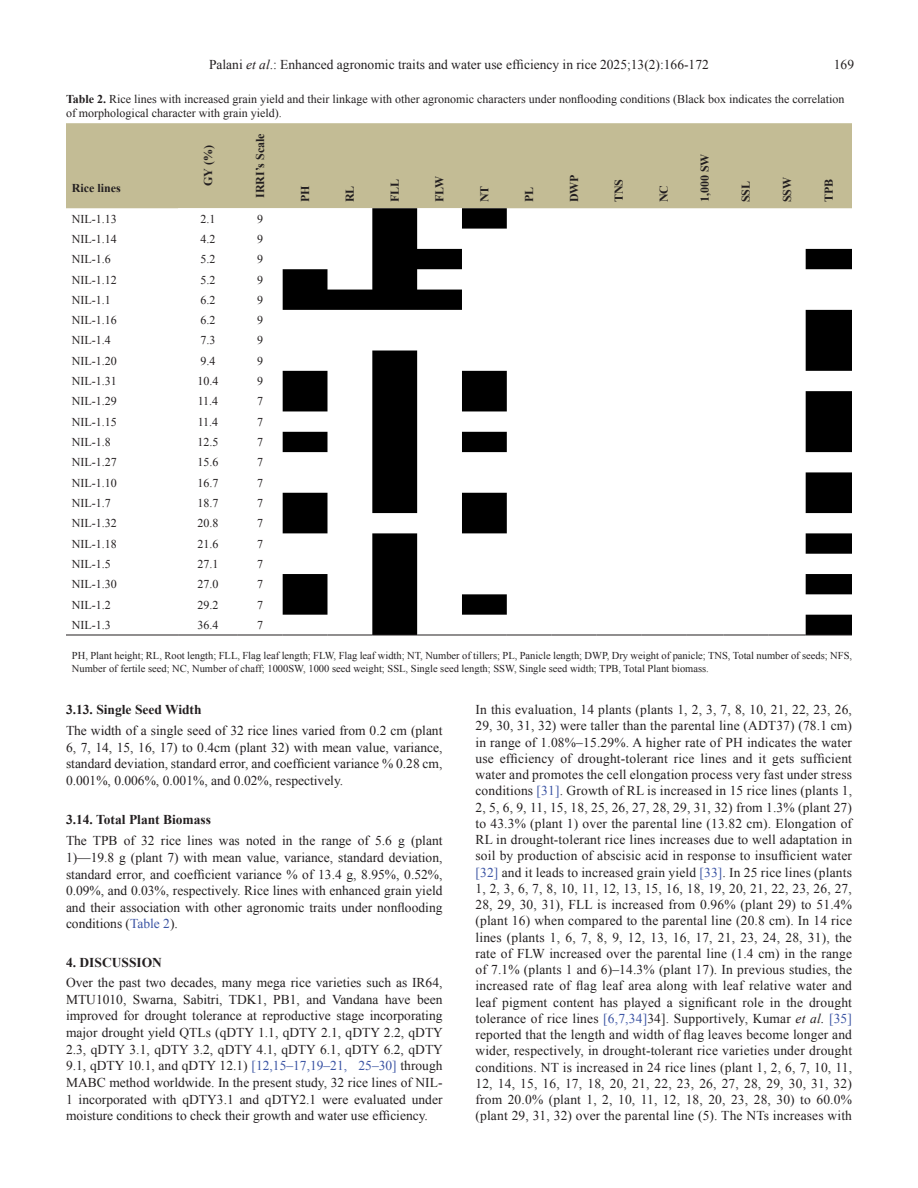
<style>
.page{position:relative;width:918px;height:1188px;background:#fff}
.page>*{position:absolute;margin:0;border:0;box-sizing:border-box;transform-origin:0 0}
.t1{font:13.5px/16.2px "Times New Roman";color:#231f20;text-align:justify}
.t2{font:700 13.5px "Times New Roman";color:#231f20}
.t3{font:12px/14.4px "Times New Roman";color:#231f20}
.t4{font:700 12px "Times New Roman";color:#231f20}
.t5{font:10.5px/12.6px "Times New Roman";color:#231f20}
.s1{font-style:italic}
.s2{font-weight:700}
.s3{color:#3a53a3}
</style>
<div class="page">
<div style="left:66px;top:123px;width:786px;height:85px;background:#c3bc95"></div>
<svg style="left:283px;top:208px;width:569px;height:427px"></svg>
<hr style="left:66px;top:635px;width:112px;height:1px;background:#231f20">
<hr style="left:178px;top:635px;width:60px;height:1px;background:#231f20">
<hr style="left:238px;top:635px;width:45px;height:1px;background:#231f20">
<hr style="left:283px;top:635px;width:45px;height:1px;background:#231f20">
<hr style="left:328px;top:635px;width:44px;height:1px;background:#231f20">
<hr style="left:372px;top:635px;width:45px;height:1px;background:#231f20">
<hr style="left:417px;top:635px;width:45px;height:1px;background:#231f20">
<hr style="left:462px;top:635px;width:45px;height:1px;background:#231f20">
<hr style="left:507px;top:635px;width:45px;height:1px;background:#231f20">
<hr style="left:552px;top:635px;width:44px;height:1px;background:#231f20">
<hr style="left:596px;top:635px;width:45px;height:1px;background:#231f20">
<hr style="left:641px;top:635px;width:45px;height:1px;background:#231f20">
<hr style="left:686px;top:635px;width:37px;height:1px;background:#231f20">
<hr style="left:723px;top:635px;width:45px;height:1px;background:#231f20">
<hr style="left:768px;top:635px;width:38px;height:1px;background:#231f20">
<hr style="left:806px;top:635px;width:46px;height:1px;background:#231f20">
<p class="t1" style="left:209px;top:56px;width:501px">Palani <span class="s1">et al</span>.: Enhanced agronomic traits and water use efficiency in rice 2025;13(2):166-172</p>
<p class="t1" style="left:834px;top:56px;width:22px">169</p>
<p class="t3" style="left:66px;top:91px;width:780px"><span class="s2">Table 2.</span> Rice lines with increased grain yield and their linkage with other agronomic characters under nonflooding conditions (Black box indicates the correlation of morphological character with grain yield).</p>
<p class="t4" style="left:72px;top:179px;width:50px">Rice lines</p>
<p class="t4" style="left:200px;top:186px;width:42px;rotate:-90deg">GY (%)</p>
<p class="t4" style="left:252px;top:198px;width:66px;rotate:-90deg">IRRI’s Scale</p>
<p class="t4" style="left:297px;top:202px;width:18px;rotate:-90deg">PH</p>
<p class="t4" style="left:342px;top:202px;width:18px;rotate:-90deg">RL</p>
<p class="t4" style="left:387px;top:202px;width:25px;rotate:-90deg">FLL</p>
<p class="t4" style="left:431px;top:202px;width:28px;rotate:-90deg">FLW</p>
<p class="t4" style="left:476px;top:202px;width:18px;rotate:-90deg">NT</p>
<p class="t4" style="left:521px;top:202px;width:17px;rotate:-90deg">PL</p>
<p class="t4" style="left:566px;top:202px;width:29px;rotate:-90deg">DWP</p>
<p class="t4" style="left:611px;top:202px;width:25px;rotate:-90deg">TNS</p>
<p class="t4" style="left:655px;top:202px;width:19px;rotate:-90deg">NC</p>
<p class="t4" style="left:697px;top:202px;width:50px;rotate:-90deg">1,000 SW</p>
<p class="t4" style="left:738px;top:202px;width:23px;rotate:-90deg">SSL</p>
<p class="t4" style="left:779px;top:202px;width:27px;rotate:-90deg">SSW</p>
<p class="t4" style="left:821px;top:202px;width:25px;rotate:-90deg">TPB</p>
<p class="t3" style="left:72px;top:211px;width:46px">NIL-1.13</p>
<p class="t3" style="left:200px;top:211px;width:16px">2.1</p>
<p class="t3" style="left:257px;top:211px;width:7px">9</p>
<p class="t3" style="left:72px;top:232px;width:46px">NIL-1.14</p>
<p class="t3" style="left:200px;top:232px;width:16px">4.2</p>
<p class="t3" style="left:257px;top:232px;width:7px">9</p>
<p class="t3" style="left:72px;top:252px;width:40px">NIL-1.6</p>
<p class="t3" style="left:200px;top:252px;width:16px">5.2</p>
<p class="t3" style="left:257px;top:252px;width:7px">9</p>
<p class="t3" style="left:72px;top:272px;width:46px">NIL-1.12</p>
<p class="t3" style="left:200px;top:272px;width:16px">5.2</p>
<p class="t3" style="left:257px;top:272px;width:7px">9</p>
<p class="t3" style="left:72px;top:292px;width:40px">NIL-1.1</p>
<p class="t3" style="left:200px;top:292px;width:16px">6.2</p>
<p class="t3" style="left:257px;top:292px;width:7px">9</p>
<p class="t3" style="left:72px;top:313px;width:46px">NIL-1.16</p>
<p class="t3" style="left:200px;top:313px;width:16px">6.2</p>
<p class="t3" style="left:257px;top:313px;width:7px">9</p>
<p class="t3" style="left:72px;top:333px;width:40px">NIL-1.4</p>
<p class="t3" style="left:200px;top:333px;width:16px">7.3</p>
<p class="t3" style="left:257px;top:333px;width:7px">9</p>
<p class="t3" style="left:72px;top:353px;width:46px">NIL-1.20</p>
<p class="t3" style="left:200px;top:353px;width:16px">9.4</p>
<p class="t3" style="left:257px;top:353px;width:7px">9</p>
<p class="t3" style="left:72px;top:374px;width:46px">NIL-1.31</p>
<p class="t3" style="left:197px;top:374px;width:22px">10.4</p>
<p class="t3" style="left:257px;top:374px;width:7px">9</p>
<p class="t3" style="left:72px;top:394px;width:46px">NIL-1.29</p>
<p class="t3" style="left:198px;top:394px;width:22px">11.4</p>
<p class="t3" style="left:257px;top:394px;width:7px">7</p>
<p class="t3" style="left:72px;top:414px;width:46px">NIL-1.15</p>
<p class="t3" style="left:198px;top:414px;width:22px">11.4</p>
<p class="t3" style="left:257px;top:414px;width:7px">7</p>
<p class="t3" style="left:72px;top:435px;width:40px">NIL-1.8</p>
<p class="t3" style="left:197px;top:435px;width:22px">12.5</p>
<p class="t3" style="left:257px;top:435px;width:7px">7</p>
<p class="t3" style="left:72px;top:455px;width:46px">NIL-1.27</p>
<p class="t3" style="left:197px;top:455px;width:22px">15.6</p>
<p class="t3" style="left:257px;top:455px;width:7px">7</p>
<p class="t3" style="left:72px;top:475px;width:46px">NIL-1.10</p>
<p class="t3" style="left:197px;top:475px;width:22px">16.7</p>
<p class="t3" style="left:257px;top:475px;width:7px">7</p>
<p class="t3" style="left:72px;top:496px;width:40px">NIL-1.7</p>
<p class="t3" style="left:197px;top:496px;width:22px">18.7</p>
<p class="t3" style="left:257px;top:496px;width:7px">7</p>
<p class="t3" style="left:72px;top:516px;width:46px">NIL-1.32</p>
<p class="t3" style="left:197px;top:516px;width:22px">20.8</p>
<p class="t3" style="left:257px;top:516px;width:7px">7</p>
<p class="t3" style="left:72px;top:536px;width:46px">NIL-1.18</p>
<p class="t3" style="left:197px;top:536px;width:22px">21.6</p>
<p class="t3" style="left:257px;top:536px;width:7px">7</p>
<p class="t3" style="left:72px;top:557px;width:40px">NIL-1.5</p>
<p class="t3" style="left:197px;top:557px;width:22px">27.1</p>
<p class="t3" style="left:257px;top:557px;width:7px">7</p>
<p class="t3" style="left:72px;top:577px;width:46px">NIL-1.30</p>
<p class="t3" style="left:197px;top:577px;width:22px">27.0</p>
<p class="t3" style="left:257px;top:577px;width:7px">7</p>
<p class="t3" style="left:72px;top:597px;width:40px">NIL-1.2</p>
<p class="t3" style="left:197px;top:597px;width:22px">29.2</p>
<p class="t3" style="left:257px;top:597px;width:7px">7</p>
<p class="t3" style="left:72px;top:618px;width:40px">NIL-1.3</p>
<p class="t3" style="left:197px;top:618px;width:22px">36.4</p>
<p class="t3" style="left:257px;top:618px;width:7px">7</p>
<p class="t5" style="left:72px;top:649px;width:782px">PH, Plant height; RL, Root length; FLL, Flag leaf length; FLW, Flag leaf width; NT, Number of tillers; PL, Panicle length; DWP, Dry weight of panicle; TNS, Total number of seeds; NFS,<br>Number of fertile seed; NC, Number of chaff; 1000SW, 1000 seed weight; SSL, Single seed length; SSW, Single seed width; TPB, Total Plant biomass.</p>
<p class="t2" style="left:66px;top:700px;width:137px">3.13. Single Seed Width</p>
<p class="t1" style="left:66px;top:722px;width:378px;line-height:16.6px">The width of a single seed of 32 rice lines varied from 0.2 cm (plant 6, 7, 14, 15, 16, 17) to 0.4cm (plant 32) with mean value, variance, standard deviation, standard error, and coefficient variance % 0.28 cm, 0.001%, 0.006%, 0.001%, and 0.02%, respectively.</p>
<p class="t2" style="left:66px;top:810px;width:147px">3.14. Total Plant Biomass</p>
<p class="t1" style="left:66px;top:832px;width:378px;line-height:16.6px">The TPB of 32 rice lines was noted in the range of 5.6 g (plant 1)—19.8 g (plant 7) with mean value, variance, standard deviation, standard error, and coefficient variance % of 13.4 g, 8.95%, 0.52%, 0.09%, and 0.03%, respectively. Rice lines with enhanced grain yield and their association with other agronomic traits under nonflooding conditions (<span class="s3">Table 2</span>).</p>
<p class="t2" style="left:66px;top:953px;width:98px">4. DISCUSSION</p>
<p class="t1" style="left:66px;top:974px;width:379px;line-height:16.6px">Over the past two decades, many mega rice varieties such as IR64, MTU1010, Swarna, Sabitri, TDK1, PB1, and Vandana have been improved for drought tolerance at reproductive stage incorporating major drought yield QTLs (qDTY 1.1, qDTY 2.1, qDTY 2.2, qDTY 2.3, qDTY 3.1, qDTY 3.2, qDTY 4.1, qDTY 6.1, qDTY 6.2, qDTY 9.1, qDTY 10.1, and qDTY 12.1) <span class="s3">[12,15–17,19–21, 25–30]</span> through MABC method worldwide. In the present study, 32 rice lines of NIL-1 incorporated with qDTY3.1 and qDTY2.1 were evaluated under moisture conditions to check their growth and water use efficiency.</p>
<p class="t1" style="left:476px;top:701px;width:378px">In this evaluation, 14 plants (plants 1, 2, 3, 7, 8, 10, 21, 22, 23, 26, 29, 30, 31, 32) were taller than the parental line (ADT37) (78.1 cm) in range of 1.08%–15.29%. A higher rate of PH indicates the water use efficiency of drought-tolerant rice lines and it gets sufficient water and promotes the cell elongation process very fast under stress conditions <span class="s3">[31]</span>. Growth of RL is increased in 15 rice lines (plants 1, 2, 5, 6, 9, 11, 15, 18, 25, 26, 27, 28, 29, 31, 32) from 1.3% (plant 27) to 43.3% (plant 1) over the parental line (13.82 cm). Elongation of RL in drought-tolerant rice lines increases due to well adaptation in soil by production of abscisic acid in response to insufficient water <span class="s3">[32]</span> and it leads to increased grain yield <span class="s3">[33]</span>. In 25 rice lines (plants 1, 2, 3, 6, 7, 8, 10, 11, 12, 13, 15, 16, 18, 19, 20, 21, 22, 23, 26, 27, 28, 29, 30, 31), FLL is increased from 0.96% (plant 29) to 51.4% (plant 16) when compared to the parental line (20.8 cm). In 14 rice lines (plants 1, 6, 7, 8, 9, 12, 13, 16, 17, 21, 23, 24, 28, 31), the rate of FLW increased over the parental line (1.4 cm) in the range of 7.1% (plants 1 and 6)–14.3% (plant 17). In previous studies, the increased rate of flag leaf area along with leaf relative water and leaf pigment content has played a significant role in the drought tolerance of rice lines <span class="s3">[6,7,34]</span>34]. Supportively, Kumar <span class="s1">et al.</span> <span class="s3">[35] </span>reported that the length and width of flag leaves become longer and wider, respectively, in drought-tolerant rice varieties under drought conditions. NT is increased in 24 rice lines (plant 1, 2, 6, 7, 10, 11, 12, 14, 15, 16, 17, 18, 20, 21, 22, 23, 26, 27, 28, 29, 30, 31, 32) from 20.0% (plant 1, 2, 10, 11, 12, 18, 20, 23, 28, 30) to 60.0% (plant 29, 31, 32) over the parental line (5). The NTs increases with</p>
</div>
